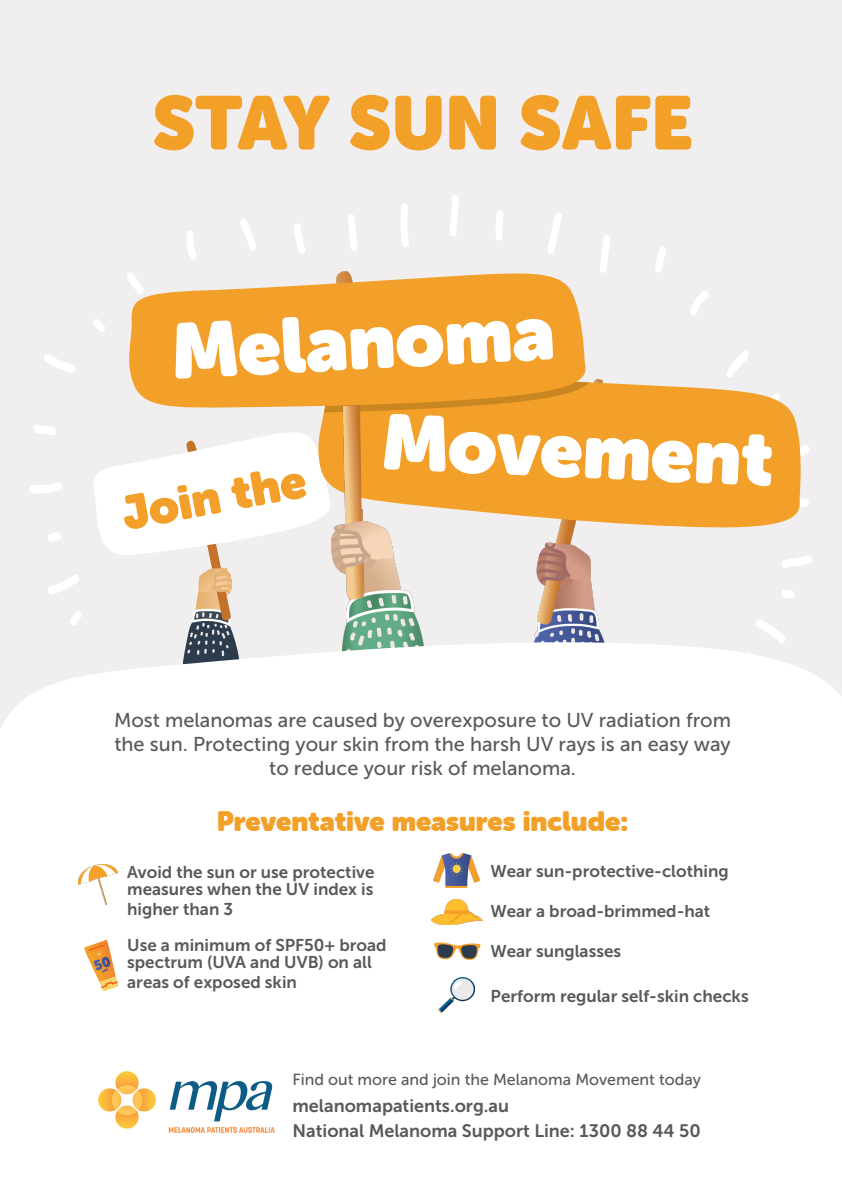
<style>
.page{position:relative;width:842px;height:1191px;background:#fff}
.page>*{position:absolute;margin:0;border:0;box-sizing:border-box;transform-origin:0 0}
.t1{font:77.4px "Museo Sans Rounded";color:#fff}
.t2{font:74.8px "Museo Sans Rounded";letter-spacing:-.005em;color:#f3a028}
.t3{font:47.4px "Museo Sans Rounded";color:#f3a02a}
.t4{font:27.6px "Museo Sans Rounded";color:#f3a028}
.t5{font:20px/24px "Museo Sans 500";color:#58595b;text-align:center}
.t6{font:18px/24.4px "Museo Sans 700";color:#58595b}
.t7{font:17px/17px "Museo Sans 700";color:#58595b}
.t8{font:16px "Museo Sans 500";color:#58595b}
</style>
<div class="page">
<div style="left:0;top:0;width:842px;height:1181px;background:#f0eeef"></div>
<svg style="left:401px;top:203px;width:8px;height:44px"></svg>
<svg style="left:450px;top:195px;width:9px;height:41px"></svg>
<svg style="left:782px;top:555px;width:30px;height:13px"></svg>
<svg style="left:548px;top:213px;width:14px;height:41px"></svg>
<svg style="left:48px;top:532px;width:13px;height:10px"></svg>
<svg style="left:30px;top:482px;width:32px;height:11px"></svg>
<svg style="left:34px;top:425px;width:22px;height:10px"></svg>
<svg style="left:187px;top:231px;width:10px;height:29px"></svg>
<svg style="left:93px;top:319px;width:12px;height:13px"></svg>
<svg style="left:44px;top:354px;width:31px;height:19px"></svg>
<svg style="left:655px;top:247px;width:11px;height:25px"></svg>
<svg style="left:690px;top:291px;width:18px;height:25px"></svg>
<svg style="left:496px;top:210px;width:7px;height:31px"></svg>
<svg style="left:600px;top:235px;width:10px;height:38px"></svg>
<svg style="left:240px;top:219px;width:16px;height:32px"></svg>
<svg style="left:348px;top:214px;width:10px;height:37px"></svg>
<svg style="left:294px;top:224px;width:11px;height:29px"></svg>
<svg style="left:731px;top:351px;width:18px;height:15px"></svg>
<svg style="left:70px;top:612px;width:11px;height:13px"></svg>
<svg style="left:48px;top:575px;width:31px;height:19px"></svg>
<svg style="left:781px;top:590px;width:13px;height:8px"></svg>
<svg style="left:756px;top:619px;width:23px;height:13px"></svg>
<svg style="left:94px;top:432px;width:219px;height:200px"></svg>
<img style="left:536px;top:528px;width:64px;height:104px">
<svg style="left:313px;top:366px;width:496px;height:162px;fill:#f3a02a"></svg>
<svg style="left:313px;top:370px;width:294px;height:45px;background:#f1a73e"></svg>
<img style="left:331px;top:408px;width:94px;height:224px">
<svg style="left:127px;top:272px;width:471px;height:136px;background:#f1a942"></svg>
<div style="left:0;top:632px;width:842px;height:549px;background:#fff"></div>
<img style="left:97px;top:1069px;width:179px;height:65px">
<img style="left:79px;top:864px;width:39px;height:40px">
<img style="left:431px;top:899px;width:51px;height:25px">
<img style="left:433px;top:854px;width:47px;height:33px">
<img style="left:439px;top:977px;width:35px;height:35px">
<svg style="left:434px;top:942px;width:47px;height:18px"></svg>
<svg style="left:84px;top:940px;width:35px;height:51px;background:#f8c990"></svg>
<h2 class="t2" style="left:152px;top:80px;width:542px">STAY SUN SAFE</h2>
<h1 class="t1" style="left:169px;top:307px;width:385px;rotate:-3deg">Melanoma</h1>
<h3 class="t3" style="left:118px;top:487px;width:187px;rotate:-11deg">Join the</h3>
<h1 class="t1" style="left:383px;top:399px;width:393px;rotate:2deg">Movement</h1>
<p class="t5" style="left:114px;top:708px;width:618px">Most melanomas are caused by overexposure to UV radiation from the sun. Protecting your skin from the harsh UV rays is an easy way to reduce your risk of melanoma.</p>
<h3 class="t4" style="left:217px;top:805px;width:413px">Preventative measures include:</h3>
<p class="t7" style="left:127px;top:863px;width:249px">Avoid the sun or use protective measures when the UV index is</p>
<p class="t7" style="left:127px;top:890px;width:261px;line-height:36.8px">higher than 3<br>Use a minimum of SPF50+ broad</p>
<p class="t7" style="left:127px;top:952px;width:246px;line-height:20px">spectrum (UVA and UVB) on all areas of exposed skin</p>
<p class="t7" style="left:491px;top:863px;width:240px">Wear sun-protective-clothing</p>
<p class="t7" style="left:491px;top:903px;width:221px">Wear a broad-brimmed-hat</p>
<p class="t7" style="left:491px;top:942px;width:132px">Wear sunglasses</p>
<p class="t7" style="left:491px;top:988px;width:260px">Perform regular self-skin checks</p>
<p class="t8" style="left:292px;top:1070px;width:410px">Find out more and join the Melanoma Movement today</p>
<p class="t6" style="left:292px;top:1093px;width:410px">melanomapatients.org.au<br>National Melanoma Support Line: 1300 88 44 50</p>
</div>
